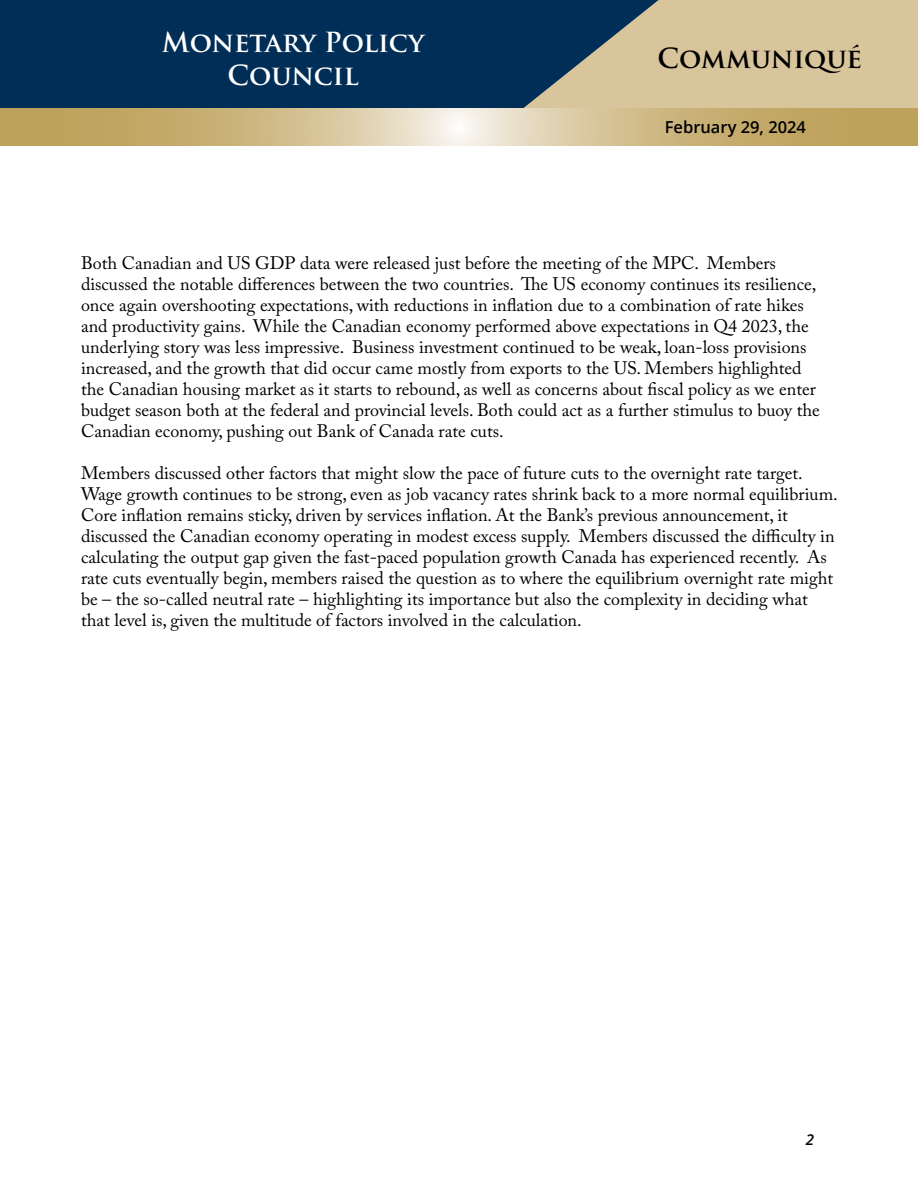
<style>
.page{position:relative;width:918px;height:1188px;background:#fff}
.page>*{position:absolute;margin:0;border:0;box-sizing:border-box;transform-origin:0 0}
.t1{font:700 27px/33px "Trajan Pro";color:#fff;text-align:center}
.t2{font:700 27px "Trajan Pro";letter-spacing:-.01em;color:#000}
.t3{font:18px/21px "Adobe Caslon Pro";color:#000}
.t4{font:600 16.5px "Open Sans";color:#000}
.t5{font:italic 600 15px "Open Sans";color:#000}
</style>
<div class="page">
<div style="left:0;top:0;width:664px;height:108px;background:#002e56"></div>
<svg style="left:524px;top:0;width:394px;height:108px"></svg>
<svg style="left:0;top:108px;width:918px;height:38px;background:#cfba88"></svg>
<h1 class="t1" style="left:162px;top:27px;width:264px">Monetary Policy<br>Council</h1>
<h1 class="t2" style="left:657px;top:42px;width:206px">Communiqué</h1>
<p class="t4" style="left:665px;top:116px;width:143px">February 29, 2024</p>
<p class="t3" style="left:81px;top:252px;width:740px">Both Canadian and US GDP data were released just before the meeting of the MPC. Members discussed the notable differences between the two countries. The US economy continues its resilience, once again overshooting expectations, with reductions in inflation due to a combination of rate hikes and productivity gains. While the Canadian economy performed above expectations in Q4 2023, the underlying story was less impressive. Business investment continued to be weak, loan-loss provisions increased, and the growth that did occur came mostly from exports to the US. Members highlighted the Canadian housing market as it starts to rebound, as well as concerns about fiscal policy as we enter budget season both at the federal and provincial levels. Both could act as a further stimulus to buoy the Canadian economy, pushing out Bank of Canada rate cuts.</p>
<p class="t3" style="left:81px;top:462px;width:758px">Members discussed other factors that might slow the pace of future cuts to the overnight rate target.<br>Wage growth continues to be strong, even as job vacancy rates shrink back to a more normal equilibrium.<br>Core inflation remains sticky, driven by services inflation. At the Bank’s previous announcement, it discussed the Canadian economy operating in modest excess supply. Members discussed the difficulty in calculating the output gap given the fast-paced population growth Canada has experienced recently. As rate cuts eventually begin, members raised the question as to where the equilibrium overnight rate might be – the so-called neutral rate – highlighting its importance but also the complexity in deciding what that level is, given the multitude of factors involved in the calculation.</p>
<p class="t5" style="left:806px;top:1130px;width:10px">2</p>
</div>
